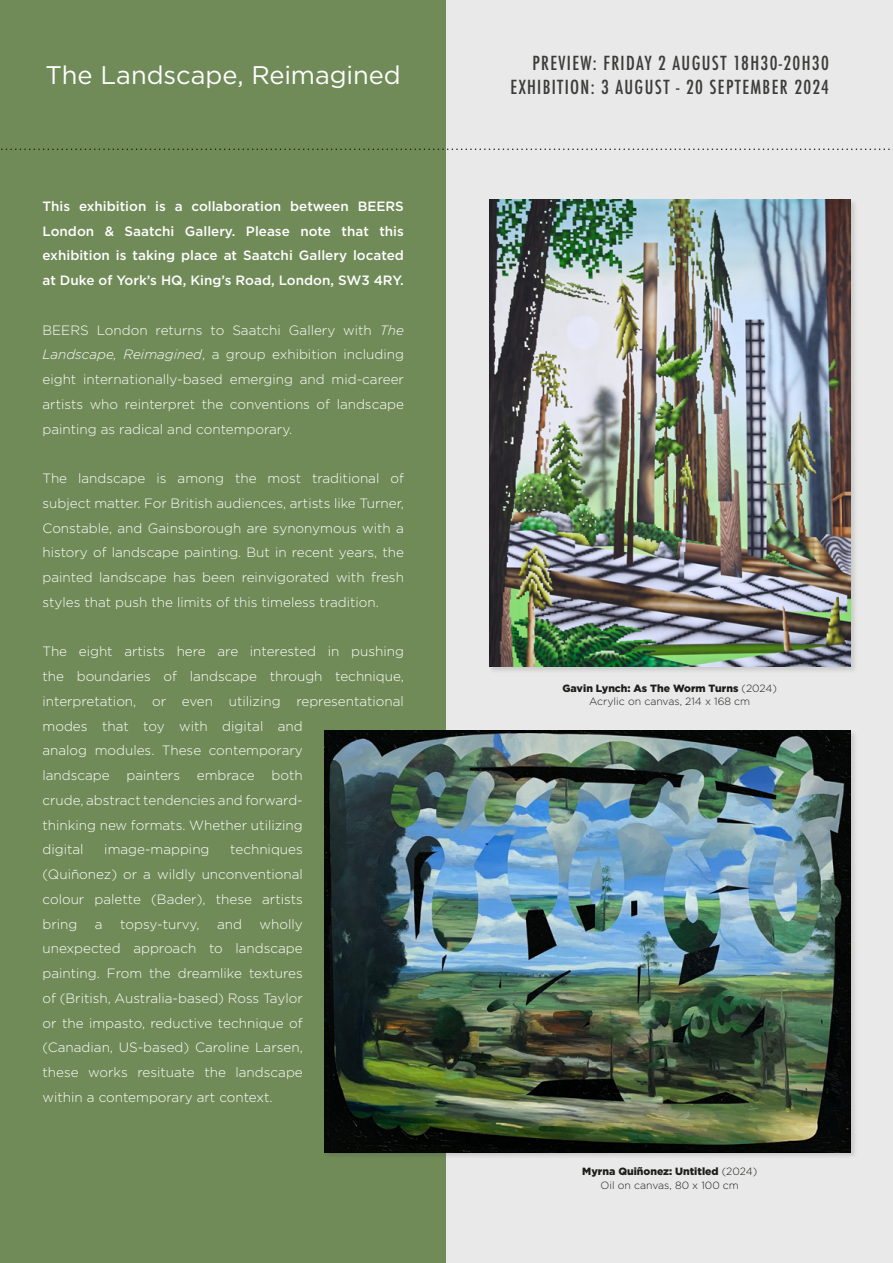
<style>
.page{position:relative;width:893px;height:1263px;background:#fff}
.page>*{position:absolute;margin:0;border:0;box-sizing:border-box;transform-origin:0 0}
.t1{font:25.5px "Gotham";color:#fff}
.t2{font:500 condensed 18.9px/24px "Futura";letter-spacing:.07em;color:#3c3c3b;text-align:right}
.t3{font:300 13.5px/24.8px "Gotham";color:#fff;text-align:justify}
.t4{font:500 13.5px/24.8px "Gotham";color:#fff;text-align:justify}
.t5{font:300 10.5px/13.5px "Gotham";color:#1d1d1b;text-align:center}
.s1{font-style:italic}
.s2{font-weight:900}
</style>
<div class="page">
<div style="left:0;top:0;width:446px;height:1263px;background:#708b58"></div>
<div style="left:446px;top:0;width:447px;height:1263px;background:#e9e9e9"></div>
<svg style="left:1px;top:149px;width:892px;height:1px"></svg>
<div style="left:488px;top:199px;width:370px;height:475px;background:#1d1d1b;opacity:.15"></div>
<img style="left:489px;top:200px;width:361px;height:467px">
<div style="left:323px;top:729px;width:534px;height:430px;background:#1d1d1b;opacity:.15"></div>
<img style="left:324px;top:730px;width:526px;height:422px">
<h1 class="t1" style="left:46px;top:59px;width:357px">The Landscape, Reimagined</h1>
<h2 class="t2" style="left:511px;top:51px;width:320px">PREVIEW: FRIDAY 2 AUGUST 18H30-20H30<br>EXHIBITION: 3 AUGUST - 20 SEPTEMBER 2024</h2>
<p class="t4" style="left:43px;top:193px;width:363px">This exhibition is a collaboration between BEERS London &amp; Saatchi Gallery. Please note that this exhibition is taking place at Saatchi Gallery located at Duke of York’s HQ, King’s Road, London, SW3 4RY.</p>
<p class="t3" style="left:43px;top:317px;width:363px">BEERS London returns to Saatchi Gallery with <span class="s1">The Landscape, Reimagined</span>, a group exhibition including eight internationally-based emerging and mid-career artists who reinterpret the conventions of landscape painting as radical and contemporary.</p>
<p class="t3" style="left:43px;top:465px;width:363px">The landscape is among the most traditional of subject matter. For British audiences, artists like Turner, Constable, and Gainsborough are synonymous with a history of landscape painting. But in recent years, the painted landscape has been reinvigorated with fresh styles that push the limits of this timeless tradition.</p>
<p class="t3" style="left:43px;top:639px;width:363px;text-align:left">The eight artists here are interested in pushing the boundaries of landscape through technique, interpretation, or even utilizing representational modes that toy with digital and<br>analog modules. These contemporary<br>landscape painters embrace both<br>crude, abstract tendencies and forward-<br>thinking new formats. Whether utilizing<br>digital</p>
<p class="t3" style="left:43px;top:837px;width:262px;text-indent:188px">techniques (Quiñonez) or a wildly unconventional colour palette (Bader), these artists bring</p>
<p class="t3" style="left:104px;top:837px;width:107px">image-mapping</p>
<p class="t3" style="left:43px;top:911px;width:262px;text-indent:217px">wholly unexpected approach to landscape painting. From the dreamlike textures of (British, Australia-based) Ross Taylor or the impasto, reductive technique of (Canadian, US-based) Caroline Larsen, these works resituate the landscape within a contemporary art context.</p>
<p class="t3" style="left:95px;top:911px;width:9px">a</p>
<p class="t3" style="left:120px;top:911px;width:81px">topsy-turvy,</p>
<p class="t3" style="left:217px;top:911px;width:26px">and</p>
<p class="t5" style="left:562px;top:681px;width:216px"><span class="s2">Gavin Lynch: As The Worm Turns</span> (2024)<br>Acrylic on canvas, 214 x 168 cm</p>
<p class="t5" style="left:582px;top:1164px;width:176px"><span class="s2">Myrna Quiñonez: Untitled</span> (2024)<br>Oil on canvas, 80 x 100 cm</p>
</div>
